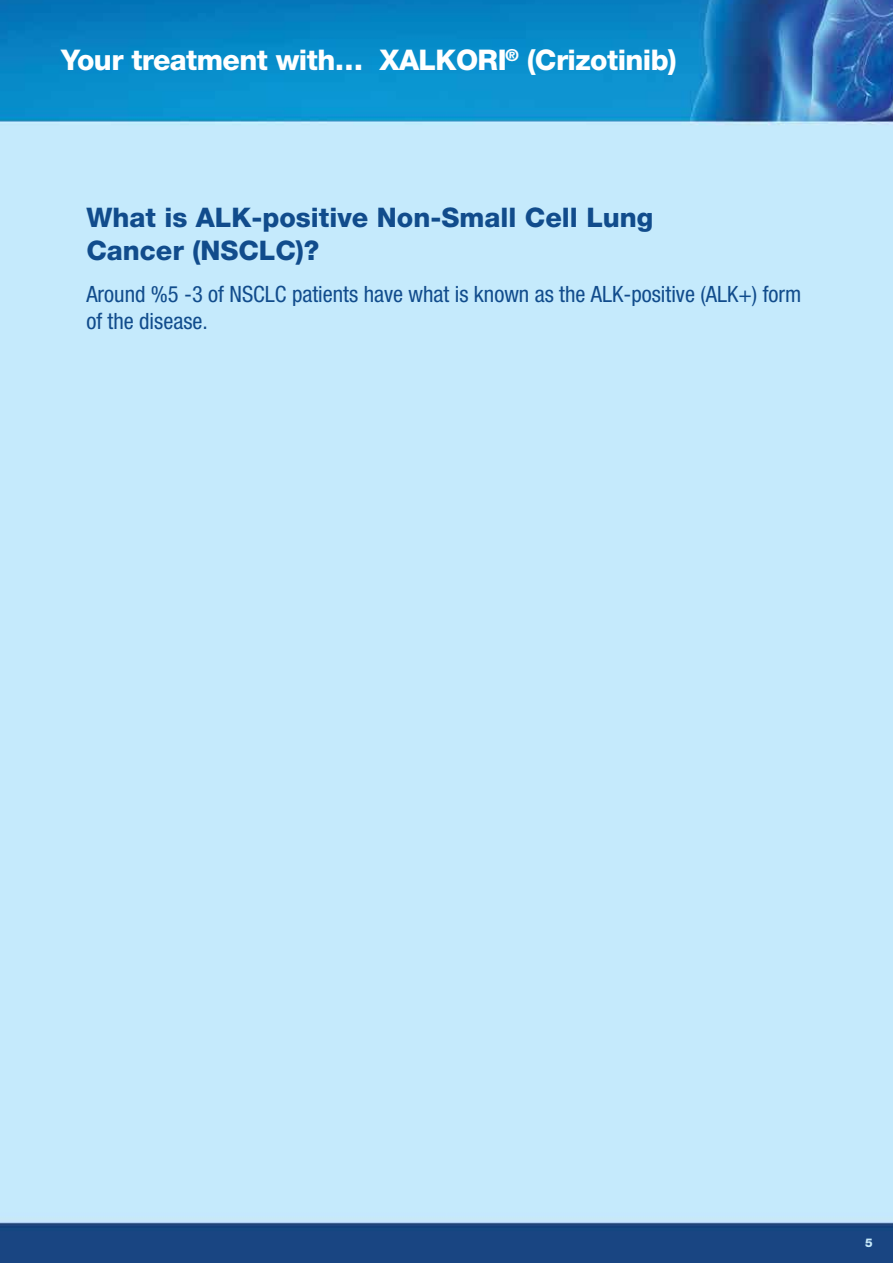
<style>
.page{position:relative;width:893px;height:1263px;background:#fff}
.page>*{position:absolute;margin:0;border:0;box-sizing:border-box;transform-origin:0 0}
.t1{font:800 28.5px "Helvetica Neue LT Pro";letter-spacing:-.02em;color:#fff}
.t2{font:800 27px/32.4px "Helvetica Neue LT Pro";color:#114c8c}
.t3{font:condensed 22.5px/27px "Helvetica Neue LT Pro";color:#114c8c}
.t4{font:800 12px "Helvetica Neue LT Pro";color:#c7eafb}
</style>
<div class="page">
<img style="left:0;top:0;width:893px;height:1263px">
<p class="t1" style="left:61px;top:43px;width:617px">Your treatment with… XALKORI<sup>®</sup> (Crizotinib)</p>
<p class="t2" style="left:86px;top:201px;width:569px">What is ALK-positive Non-Small Cell Lung<br>Cancer (NSCLC)?</p>
<p class="t3" style="left:86px;top:280px;width:717px">Around %5 -3 of NSCLC patients have what is known as the ALK-positive (ALK+) form of the disease.</p>
<p class="t4" style="left:865px;top:1236px;width:9px">5</p>
</div>
